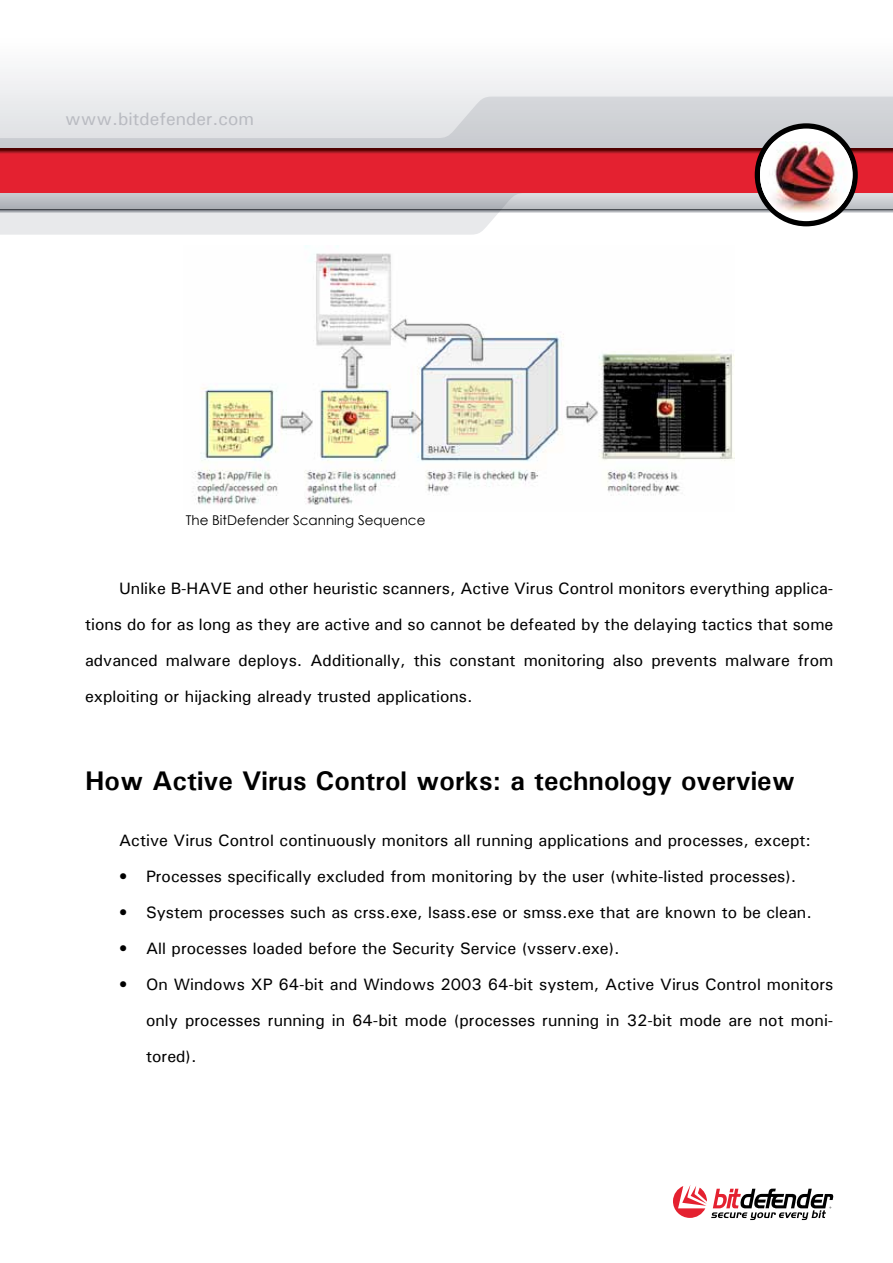
<style>
.page{position:relative;width:893px;height:1263px;background:#fff}
.page>*{position:absolute;margin:0;border:0;box-sizing:border-box;transform-origin:0 0}
.t1{font:700 27px "Univers ATT";color:#000}
.t2{font:18px "Univers ATT";color:#b9bbc1}
.t3{font:500 16.5px/36px "Univers";color:#000;text-align:justify}
.t4{font:13.5px "Century Gothic";color:#000}
</style>
<div class="page">
<svg style="left:673px;top:1185px;width:160px;height:35px"></svg>
<div style="left:0;top:0;width:893px;height:149px;background:linear-gradient(to right,#f9f9fa,#f9f9fa)"></div>
<svg style="left:0;top:97px;width:893px;height:138px;background:#d6d7da"></svg>
<div style="left:0;top:155px;width:893px;height:38px;background:#e42130"></div>
<svg style="left:0;top:149px;width:893px;height:6px;background:#9b131b"></svg>
<svg style="left:757px;top:126px;width:98px;height:98px"></svg>
<div style="left:755px;top:123px;width:103px;height:103px;border:5px solid #000;border-radius:50%"></div>
<img style="left:760px;top:141px;width:92px;height:71px">
<img style="left:192px;top:245px;width:542px;height:260px">
<p class="t2" style="left:65px;top:108px;width:191px">www.bitdefender.com</p>
<p class="t4" style="left:186px;top:510px;width:241px">The BitDefender Scanning Sequence</p>
<p class="t3" style="left:85px;top:570px;width:750px;text-indent:34px">Unlike B-HAVE and other heuristic scanners, Active Virus Control monitors everything applica&shy;tions do for as long as they are active and so cannot be defeated by the delaying tactics that some advanced malware deploys. Additionally, this constant monitoring also prevents malware from exploiting or hijacking already trusted applications.</p>
<h1 class="t1" style="left:85px;top:764px;width:712px">How Active Virus Control works: a technology overview</h1>
<p class="t3" style="left:119px;top:822px;width:693px">Active Virus Control continuously monitors all running applications and processes, except:</p>
<p class="t3" style="left:119px;top:858px;width:679px">• Processes specifically excluded from monitoring by the user (white-listed processes).</p>
<p class="t3" style="left:119px;top:894px;width:694px">• System processes such as crss.exe, lsass.ese or smss.exe that are known to be clean.</p>
<p class="t3" style="left:119px;top:930px;width:502px">• All processes loaded before the Security Service (vsserv.exe).</p>
<p class="t3" style="left:146px;top:966px;width:689px;text-indent:-27px">• On Windows XP 64-bit and Windows 2003 64-bit system, Active Virus Control monitors only processes running in 64-bit mode (processes running in 32-bit mode are not moni&shy;tored).</p>
</div>
